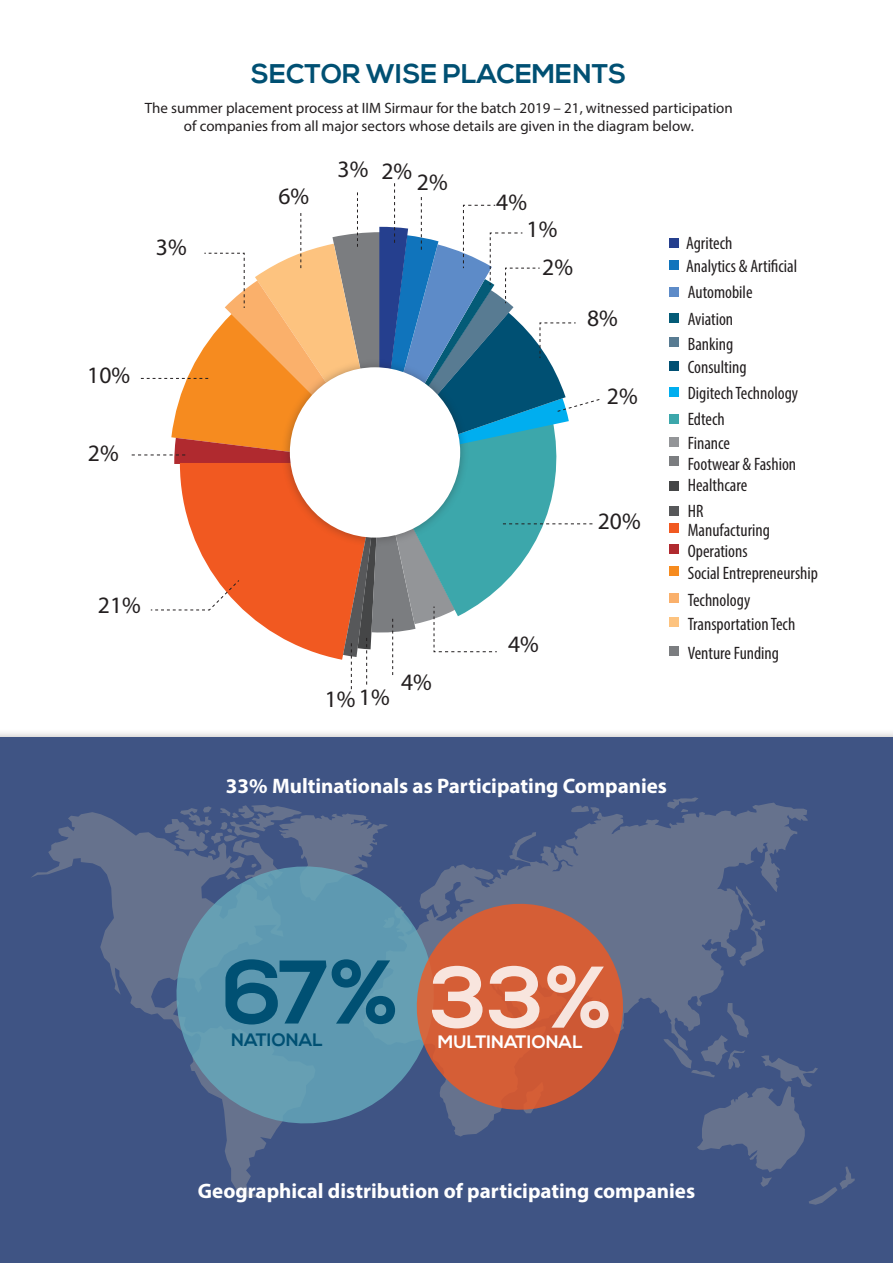
<style>
.page{position:relative;width:893px;height:1263px;background:#fff}
.page>*{position:absolute;margin:0;border:0;box-sizing:border-box;transform-origin:0 0}
.t1{font:700 90px "Nexa";color:#005073}
.t2{font:700 87px "Nexa";color:#fff}
.t3{font:700 27px "Nexa";color:#005073}
.t4{font:23.55px "Myriad Pro";color:#231f20}
.t5{font:700 21px "Myriad Pro";color:#fff}
.Body_Text{font:condensed 18px "Myriad Pro";color:#231f20}
.t6{font:700 18px "Nexa";color:#fff}
.t7{font:700 18px "Nexa";color:#005073}
.t8{font:15px/18px "Myriad Pro";color:#231f20;text-align:center}
</style>
<div class="page">
<div style="left:0;top:738px;width:893px;height:525px;background:#3f5484"></div>
<svg style="left:132px;top:183px;width:468px;height:506px"></svg>
<svg style="left:31px;top:812px;width:249px;height:385px"></svg>
<svg style="left:164px;top:805px;width:198px;height:96px"></svg>
<svg style="left:668px;top:797px;width:30px;height:6px"></svg>
<svg style="left:362px;top:803px;width:446px;height:333px"></svg>
<svg style="left:663px;top:1003px;width:192px;height:202px"></svg>
<svg style="left:736px;top:886px;width:29px;height:80px"></svg>
<svg style="left:175px;top:865px;width:260px;height:260px;fill:#5e99b1"></svg>
<svg style="left:415px;top:902px;width:209px;height:211px"></svg>
<div style="left:670px;top:238px;width:9px;height:9px;background:#253f8e"></div>
<div style="left:670px;top:260px;width:9px;height:9px;background:#1074bc"></div>
<div style="left:670px;top:288px;width:9px;height:9px;background:#5d8bc8"></div>
<div style="left:670px;top:313px;width:9px;height:9px;background:#045b77"></div>
<div style="left:670px;top:338px;width:9px;height:9px;background:#587b92"></div>
<div style="left:670px;top:361px;width:9px;height:9px;background:#005073"></div>
<div style="left:670px;top:388px;width:9px;height:9px;background:#00aeef"></div>
<div style="left:670px;top:414px;width:9px;height:9px;background:#3ca7ab"></div>
<div style="left:670px;top:438px;width:9px;height:9px;background:#939598"></div>
<div style="left:670px;top:456px;width:9px;height:9px;background:#7b7d80"></div>
<div style="left:670px;top:482px;width:9px;height:9px;background:#454647"></div>
<div style="left:670px;top:506px;width:9px;height:9px;background:#57585a"></div>
<div style="left:670px;top:523px;width:9px;height:9px;background:#f15921"></div>
<div style="left:670px;top:544px;width:9px;height:9px;background:#b02a2f"></div>
<div style="left:670px;top:567px;width:9px;height:9px;background:#f68b1f"></div>
<div style="left:670px;top:593px;width:9px;height:9px;background:#fab06b"></div>
<div style="left:670px;top:617px;width:9px;height:9px;background:#fdc37f"></div>
<div style="left:670px;top:646px;width:9px;height:9px;background:#7b7d80"></div>
<p class="t3" style="left:251px;top:58px;width:376px">SECTOR WISE PLACEMENTS</p>
<p class="t8" style="left:145px;top:99px;width:589px">The summer placement process at IIM Sirmaur for the batch 2019 – 21, witnessed participation of companies from all major sectors whose details are given in the diagram below.</p>
<p class="t4" style="left:156px;top:232px;width:32px">3%</p>
<p class="t4" style="left:87px;top:361px;width:44px">10%</p>
<p class="t4" style="left:88px;top:439px;width:32px">2%</p>
<p class="t4" style="left:98px;top:590px;width:44px">21%</p>
<p class="t4" style="left:279px;top:181px;width:32px">6%</p>
<p class="t4" style="left:338px;top:155px;width:32px">3%</p>
<p class="t4" style="left:381px;top:156px;width:32px">2%</p>
<p class="t4" style="left:417px;top:167px;width:32px">2%</p>
<p class="t4" style="left:325px;top:683px;width:66px">1%1%</p>
<p class="t4" style="left:401px;top:667px;width:32px">4%</p>
<p class="t4" style="left:496px;top:188px;width:32px">4%</p>
<p class="t4" style="left:527px;top:215px;width:32px">1%</p>
<p class="t4" style="left:542px;top:252px;width:32px">2%</p>
<p class="t4" style="left:587px;top:303px;width:32px">8%</p>
<p class="t4" style="left:607px;top:382px;width:32px">2%</p>
<p class="t4" style="left:508px;top:630px;width:32px">4%</p>
<p class="t4" style="left:598px;top:506px;width:44px">20%</p>
<p class="Body_Text" style="left:686px;top:232px;width:48px">Agritech</p>
<p class="Body_Text" style="left:686px;top:255px;width:113px">Analytics &amp; Artificial</p>
<p class="Body_Text" style="left:688px;top:281px;width:66px">Automobile</p>
<p class="Body_Text" style="left:688px;top:308px;width:47px">Aviation</p>
<p class="Body_Text" style="left:688px;top:333px;width:47px">Banking</p>
<p class="Body_Text" style="left:688px;top:356px;width:60px">Consulting</p>
<p class="Body_Text" style="left:688px;top:409px;width:39px">Edtech</p>
<p class="Body_Text" style="left:688px;top:432px;width:44px">Finance</p>
<p class="Body_Text" style="left:688px;top:453px;width:110px">Footwear &amp; Fashion</p>
<p class="Body_Text" style="left:688px;top:474px;width:61px">Healthcare</p>
<p class="Body_Text" style="left:688px;top:500px;width:17px">HR</p>
<p class="Body_Text" style="left:688px;top:519px;width:84px">Manufacturing</p>
<p class="Body_Text" style="left:688px;top:540px;width:61px">Operations</p>
<p class="Body_Text" style="left:688px;top:562px;width:132px">Social Entrepreneurship</p>
<p class="Body_Text" style="left:688px;top:589px;width:64px">Technology</p>
<p class="Body_Text" style="left:688px;top:613px;width:109px">Transportation Tech</p>
<p class="Body_Text" style="left:688px;top:642px;width:93px">Venture Funding</p>
<p class="Body_Text" style="left:688px;top:382px;width:112px">Digitech Technology</p>
<p class="t5" style="left:226px;top:772px;width:443px">33% Multinationals as Participating Companies</p>
<p class="t1" style="left:223px;top:940px;width:177px">67%</p>
<p class="t7" style="left:231px;top:1029px;width:93px">NATIONAL</p>
<h2 class="t2" style="left:431px;top:947px;width:183px">33%</h2>
<p class="t6" style="left:438px;top:1031px;width:147px">MULTINATIONAL</p>
<p class="t5" style="left:198px;top:1177px;width:499px">Geographical distribution of participating companies</p>
</div>
